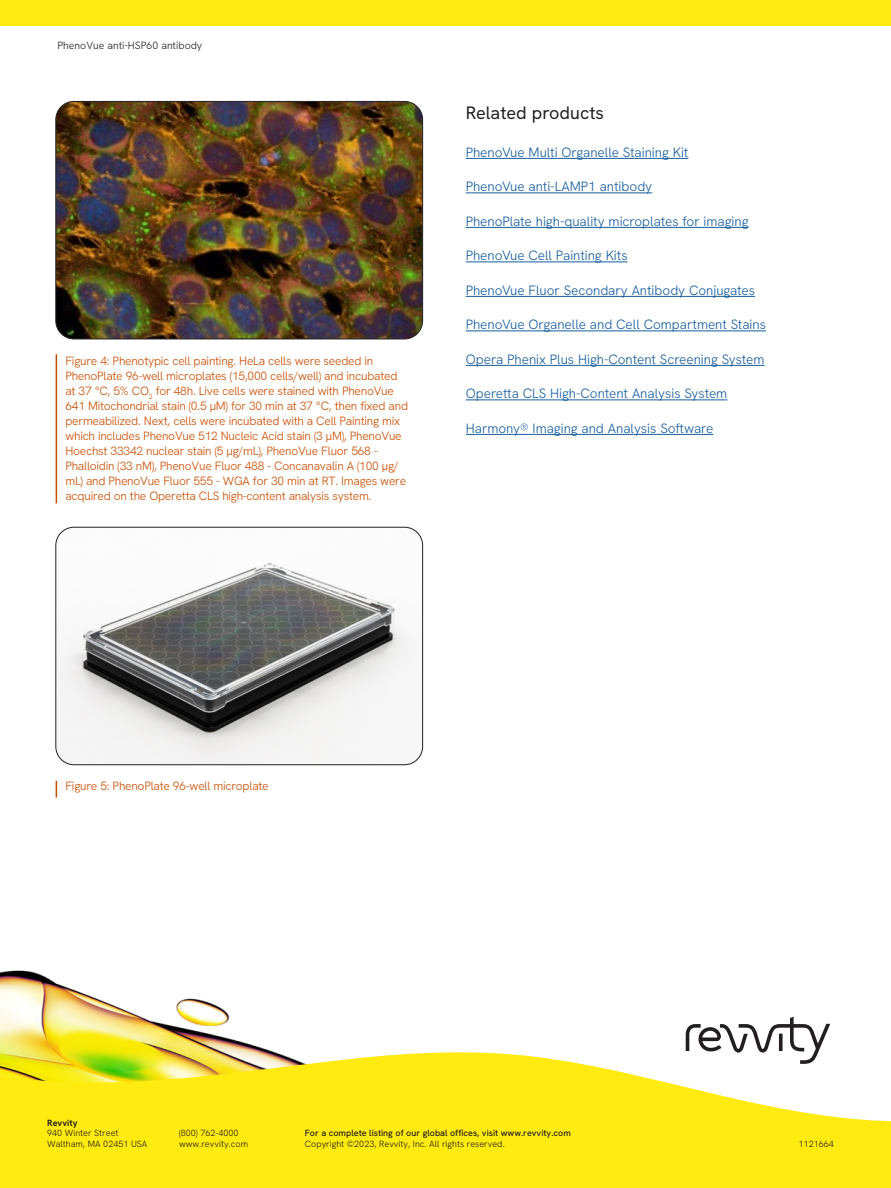
<style>
.page{position:relative;width:891px;height:1188px;background:#fff}
.page>*{position:absolute;margin:0;border:0;box-sizing:border-box;transform-origin:0 0}
.Intro_Subhead{font:18px "Hanken Grotesk";color:#231f20}
.t1{font:300 13.5px "Hanken Grotesk";color:#175d9e}
.t2{font:300 12px/15px "Hanken Grotesk";letter-spacing:-.02em;color:#c94d00}
.t3{font:300 10.5px "Hanken Grotesk";color:#231f20}
.t4{font:300 9px/10.5px "Hanken Grotesk";color:#231f20}
.Signoff_Address{font:500 9px "Hanken Grotesk";color:#231f20}
.s1{font-weight:700}
</style>
<div class="page">
<div style="left:0;top:0;width:891px;height:26px;background:#ffeb0f"></div>
<img style="left:0;top:970px;width:265px;height:79px">
<svg style="left:0;top:1049px;width:891px;height:139px;background:#fcec2f"></svg>
<svg style="left:686px;top:1017px;width:144px;height:47px"></svg>
<hr style="left:466px;top:158px;width:222px;height:1px;background:#175d9e">
<hr style="left:466px;top:193px;width:186px;height:1px;background:#175d9e">
<hr style="left:466px;top:227px;width:283px;height:1px;background:#175d9e">
<hr style="left:466px;top:262px;width:162px;height:1px;background:#175d9e">
<hr style="left:466px;top:296px;width:289px;height:1px;background:#175d9e">
<hr style="left:466px;top:331px;width:300px;height:1px;background:#175d9e">
<hr style="left:466px;top:365px;width:299px;height:1px;background:#175d9e">
<hr style="left:466px;top:400px;width:261px;height:1px;background:#175d9e">
<hr style="left:466px;top:434px;width:247px;height:1px;background:#175d9e">
<img style="left:56px;top:101px;width:367px;height:238px">
<div style="left:56px;top:101px;width:367px;height:238px;border:1px solid #231f20;border-radius:18px"></div>
<img style="left:56px;top:527px;width:367px;height:238px">
<div style="left:56px;top:527px;width:367px;height:238px;border:1px solid #231f20;border-radius:18px"></div>
<hr style="left:56px;top:354px;width:1px;height:149px;background:#c94d00">
<svg style="left:56px;top:781px;width:1px;height:16px"></svg>
<p class="t3" style="left:58px;top:39px;width:146px">PhenoVue anti-HSP60 antibody</p>
<p class="t2" style="left:65px;top:354px;width:344px">Figure 4: Phenotypic cell painting. HeLa cells were seeded in PhenoPlate 96-well microplates (15,000 cells/well) and incubated at 37 °C, 5% CO<sub>2</sub> for 48h. Live cells were stained with PhenoVue 641 Mitochondrial stain (0.5 µM) for 30 min at 37 °C, then fixed and permeabilized. Next, cells were incubated with a Cell Painting mix which includes PhenoVue 512 Nucleic Acid stain (3 µM), PhenoVue Hoechst 33342 nuclear stain (5 µg/mL), PhenoVue Fluor 568 - Phalloidin (33 nM), PhenoVue Fluor 488 - Concanavalin A (100 µg/ mL) and PhenoVue Fluor 555 - WGA for 30 min at RT. Images were acquired on the Operetta CLS high-content analysis system.</p>
<p class="Intro_Subhead" style="left:466px;top:101px;width:140px">Related products</p>
<p class="t1" style="left:466px;top:143px;width:224px">PhenoVue Multi Organelle Staining Kit</p>
<p class="t1" style="left:466px;top:178px;width:188px">PhenoVue anti-LAMP1 antibody</p>
<p class="t1" style="left:466px;top:212px;width:284px">PhenoPlate high-quality microplates for imaging</p>
<p class="t1" style="left:466px;top:247px;width:163px">PhenoVue Cell Painting Kits</p>
<p class="t1" style="left:466px;top:281px;width:291px">PhenoVue Fluor Secondary Antibody Conjugates</p>
<p class="t1" style="left:466px;top:316px;width:302px">PhenoVue Organelle and Cell Compartment Stains</p>
<p class="t1" style="left:466px;top:350px;width:300px">Opera Phenix Plus High-Content Screening System</p>
<p class="t1" style="left:466px;top:385px;width:263px">Operetta CLS High-Content Analysis System</p>
<p class="t1" style="left:466px;top:419px;width:249px">Harmony® Imaging and Analysis Software</p>
<p class="t2" style="left:65px;top:778px;width:205px">Figure 5: PhenoPlate 96-well microplate</p>
<p class="t4" style="left:47px;top:1117px;width:102px"><span class="s1">Revvity<br></span>940 Winter Street<br>Waltham, MA 02451 USA</p>
<p class="t4" style="left:179px;top:1128px;width:61px">(800) 762-4000</p>
<p class="t4" style="left:179px;top:1138px;width:71px">www.revvity.com</p>
<p class="Signoff_Address" style="left:305px;top:1127px;width:268px">For a complete listing of our global offices, visit www.revvity.com</p>
<p class="t4" style="left:305px;top:1138px;width:202px">Copyright ©2023, Revvity, Inc. All rights reserved.</p>
<p class="t4" style="left:799px;top:1138px;width:37px">1121664</p>
</div>
